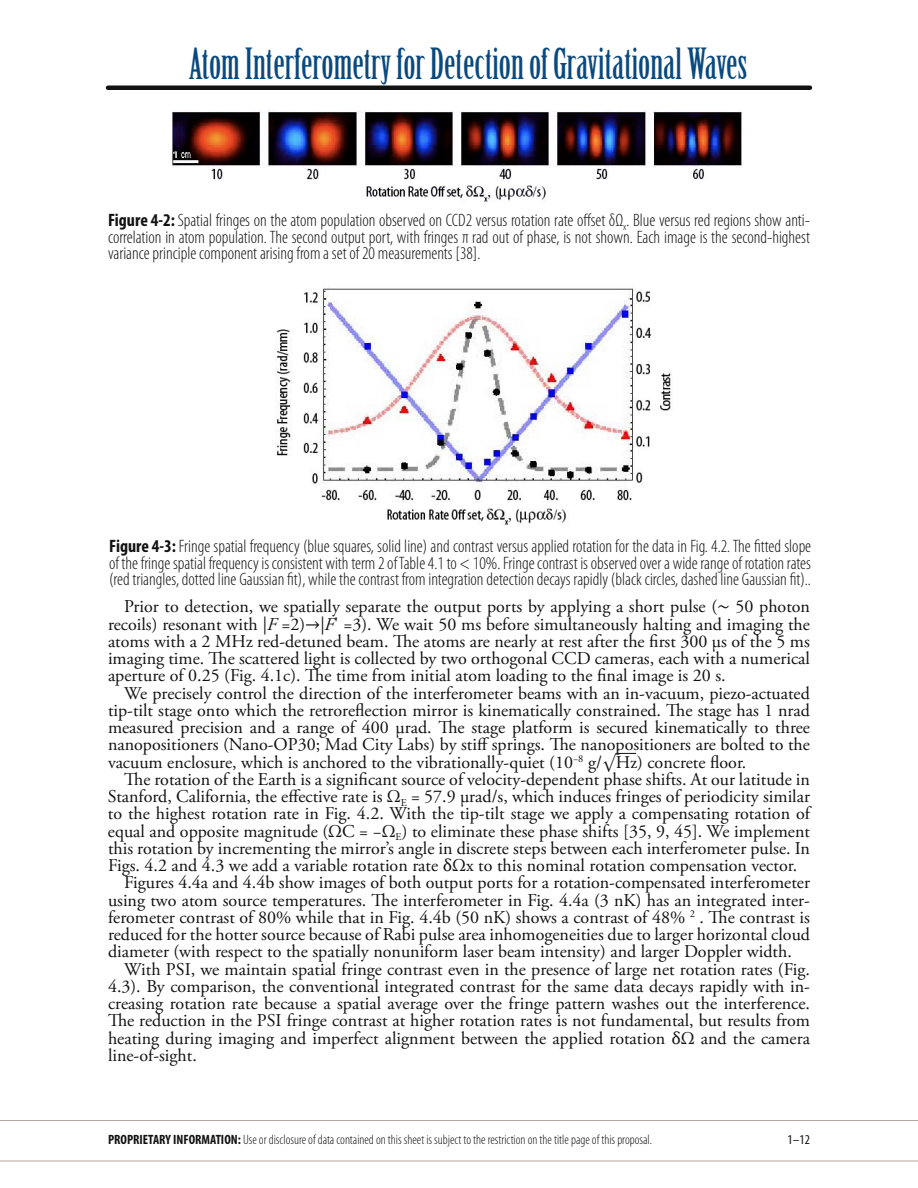
<style>
.page{position:relative;width:918px;height:1188px;background:#fff}
.page>*{position:absolute;margin:0;border:0;box-sizing:border-box;transform-origin:0 0}
.t1{font:42px "Birch Std";color:#09497f}
.t2{font:18px/17.2px "Adobe Garamond Pro";color:#121212;text-align:justify}
.t3{font:300 condensed 18px/16.5px "Myriad Pro";color:#121212;text-align:justify}
.t4{font:18px "Cambria Math";color:#121212}
.t5{font:300 condensed 13.5px "Myriad Pro";color:#121212}
.t6{font:condensed 13.5px "Myriad Pro";color:#121212}
.s1{font-weight:700}
.s2{font-style:italic}
.s3{font-family:"STIX General";font-size:15px}
.s4{font-family:"Cambria Math"}
</style>
<div class="page">
<hr style="left:108px;top:86px;width:702px;height:4px;background:#121212">
<svg style="left:616px;top:753px;width:20px;height:1px"></svg>
<img style="left:172px;top:110px;width:571px;height:92px">
<hr style="left:0;top:1120px;width:918px;height:1px;background:#b9a0a1">
<hr style="left:0;top:1161px;width:918px;height:1px;background:#b9a0a1">
<img style="left:276px;top:287px;width:396px;height:238px">
<h2 class="t1" style="left:189px;top:40px;width:560px">Atom Interferometry for Detection of Gravitational Waves</h2>
<h2 class="t3" style="left:108px;top:212px;width:704px"><span class="s1">Figure 4-2:</span> Spatial fringes on the atom population observed on CCD2 versus rotation rate offset δΩ<sub>x</sub>. Blue versus red regions show anti&shy;correlation in atom population. The second output port, with fringes π rad out of phase, is not shown. Each image is the second-highest variance principle component arising from a set of 20 measurements [38].</h2>
<h2 class="t3" style="left:109px;top:538px;width:704px"><span class="s1">Figure 4-3:</span> Fringe spatial frequency (blue squares, solid line) and contrast versus applied rotation for the data in Fig. 4.2. The fitted slope of the fringe spatial frequency is consistent with term 2 of Table 4.1 to &lt; 10%. Fringe contrast is observed over a wide range of rotation rates (red triangles, dotted line Gaussian fit), while the contrast from integration detection decays rapidly (black circles, dashed line Gaussian fit)..</h2>
<p class="t2" style="left:108px;top:599px;width:704px;text-indent:16px">Prior to detection, we spatially separate the output ports by applying a short pulse ( 50 photon recoils) resonant with |<span class="s2">F</span> =2) |<span class="s2">F</span>' =3). We wait 50 ms before simultaneously halting and imaging the atoms with a 2 MHz red-detuned beam. The atoms are nearly at rest after the first 300 µs of the 5 ms imaging time. The scattered light is collected by two orthogonal CCD cameras, each with a numerical</p>
<p class="t4" style="left:717px;top:596px;width:14px">∼</p>
<p class="t4" style="left:305px;top:613px;width:17px">→</p>
<p class="t2" style="left:108px;top:668px;width:619px">aperture of 0.25 (Fig. 4.1c). The time from initial atom loading to the final image is 20 s.</p>
<p class="t2" style="left:124px;top:685px;width:687px">We precisely control the direction of the interferometer beams with an in-vacuum, piezo-actuated</p>
<p class="t2" style="left:108px;top:702px;width:704px">tip-tilt stage onto which the retroreflection mirror is kinematically constrained. The stage has 1 nrad</p>
<p class="t2" style="left:108px;top:720px;width:704px">measured precision and a range of 400 µrad. The stage platform is secured kinematically to three</p>
<p class="t2" style="left:108px;top:737px;width:703px">nanopositioners (Nano-OP30; Mad City Labs) by stiff springs. The nanopositioners are bolted to the</p>
<p class="t2" style="left:108px;top:754px;width:640px">vacuum enclosure, which is anchored to the vibrationally-quiet (10<sup>−8</sup> g/<span class="s3">√</span>Hz) concrete floor.</p>
<p class="t2" style="left:124px;top:771px;width:687px">The rotation of the Earth is a significant source of velocity-dependent phase shifts. At our latitude in</p>
<p class="t2" style="left:108px;top:789px;width:703px">Stanford, California, the effective rate is Ω<sub>E</sub> = 57.9 µrad/s, which induces fringes of periodicity similar</p>
<p class="t2" style="left:108px;top:806px;width:703px">to the highest rotation rate in Fig. 4.2. With the tip-tilt stage we apply a compensating rotation of</p>
<p class="t2" style="left:108px;top:823px;width:703px">equal and opposite magnitude (ΩC = −Ω<sub>E</sub>) to eliminate these phase shifts [35, 9, 45]. We implement</p>
<p class="t2" style="left:108px;top:840px;width:704px">this rotation by incrementing the mirror’s angle in discrete steps between each interferometer pulse. In</p>
<p class="t2" style="left:108px;top:858px;width:691px">Figs. 4.2 and 4.3 we add a variable rotation rate Ωx to this nominal rotation compensation vector.</p>
<p class="t2" style="left:124px;top:875px;width:687px">Figures 4.4a and 4.4b show images of both output ports for a rotation-compensated interferometer</p>
<p class="t2" style="left:108px;top:892px;width:703px">using two atom source temperatures. The interferometer in Fig. 4.4a (3 nK) has an integrated inter-</p>
<p class="t4" style="left:443px;top:854px;width:11px">δ</p>
<p class="t2" style="left:108px;top:909px;width:704px">ferometer contrast of 80% while that in Fig. 4.4b (50 nK) shows a contrast of 48% <sup>2</sup> . The contrast is</p>
<p class="t2" style="left:108px;top:927px;width:704px">reduced for the hotter source because of Rabi pulse area inhomogeneities due to larger horizontal cloud</p>
<p class="t2" style="left:108px;top:944px;width:685px">diameter (with respect to the spatially nonuniform laser beam intensity) and larger Doppler width.</p>
<p class="t2" style="left:124px;top:961px;width:687px">With PSI, we maintain spatial fringe contrast even in the presence of large net rotation rates (Fig.</p>
<p class="t2" style="left:108px;top:978px;width:703px">4.3). By comparison, the conventional integrated contrast for the same data decays rapidly with in-</p>
<p class="t2" style="left:108px;top:996px;width:704px">creasing rotation rate because a spatial average over the fringe pattern washes out the interference.</p>
<p class="t2" style="left:108px;top:1013px;width:704px">The reduction in the PSI fringe contrast at higher rotation rates is not fundamental, but results from</p>
<p class="t2" style="left:108px;top:1030px;width:704px">heating during imaging and imperfect alignment between the applied rotation <span class="s4">δ</span>Ω and the camera</p>
<p class="t2" style="left:108px;top:1047px;width:90px">line-of-sight.</p>
<p class="t5" style="left:108px;top:1132px;width:546px"><span class="s1">PROPRIETARY INFORMATION:</span> Use or disclosure of data contained on this sheet is subject to the restriction on the title page of this proposal.</p>
<h1 class="t6" style="left:788px;top:1132px;width:24px">1–12</h1>
</div>
